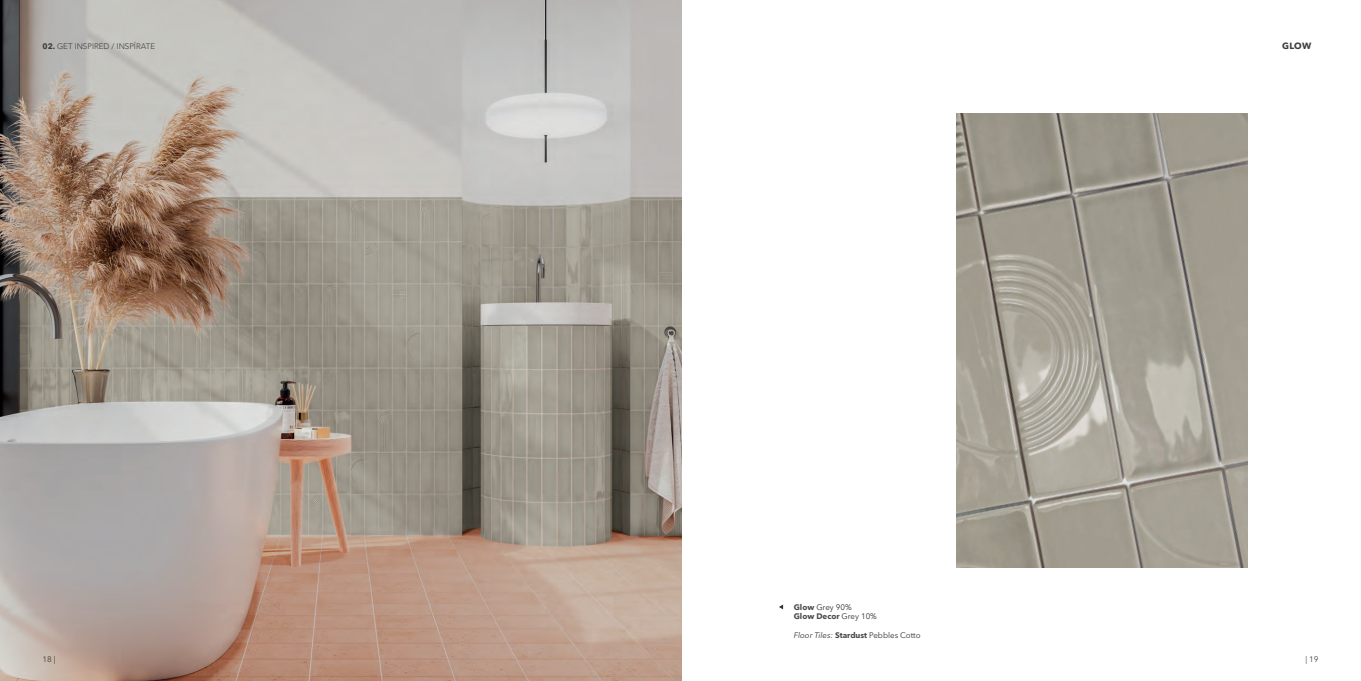
<style>
.page{position:relative;width:1361px;height:681px;background:#fff}
.page>*{position:absolute;margin:0;border:0;box-sizing:border-box;transform-origin:0 0}
.t1{font:700 9px "Avenir Next LT Pro";color:#3e3e3f}
.t2{font:8px "Avenir Next LT Pro";color:#312f30}
.t3{font:300 8px "Avenir LT Std";color:#3e3e3f}
.t4{font:700 8px "Avenir Next LT Pro";color:#4a4b4c}
.t5{font:8px "Avenir Next LT Pro";color:#3e3e3f}
.s1{font-family:"Avenir Next LT Pro";font-weight:700}
.s2{font-weight:700;color:#4a4b4c}
.s3{font-weight:400;color:#312f30}
.s4{font-style:italic}
</style>
<div class="page">
<img style="left:0;top:0;width:681px;height:680px">
<img style="left:957px;top:113px;width:290px;height:454px">
<svg style="left:779px;top:604px;width:4px;height:5px"></svg>
<p class="t3" style="left:43px;top:41px;width:114px"><span class="s1">02.</span> GET INSPIRED / INSPÍRATE</p>
<p class="t1" style="left:1282px;top:41px;width:31px">GLOW</p>
<p class="t2" style="left:794px;top:601px;width:59px"><span class="s2">Glow</span> Grey 90%</p>
<p class="t4" style="left:794px;top:611px;width:85px">Glow Decor <span class="s3">Grey 10%</span></p>
<p class="t2" style="left:794px;top:630px;width:128px"><span class="s4">Floor Tiles:</span> <span class="s2">Stardust</span> Pebbles Cotto</p>
<p class="t5" style="left:43px;top:654px;width:15px">18 |</p>
<p class="t5" style="left:1305px;top:654px;width:15px">| 19</p>
</div>
